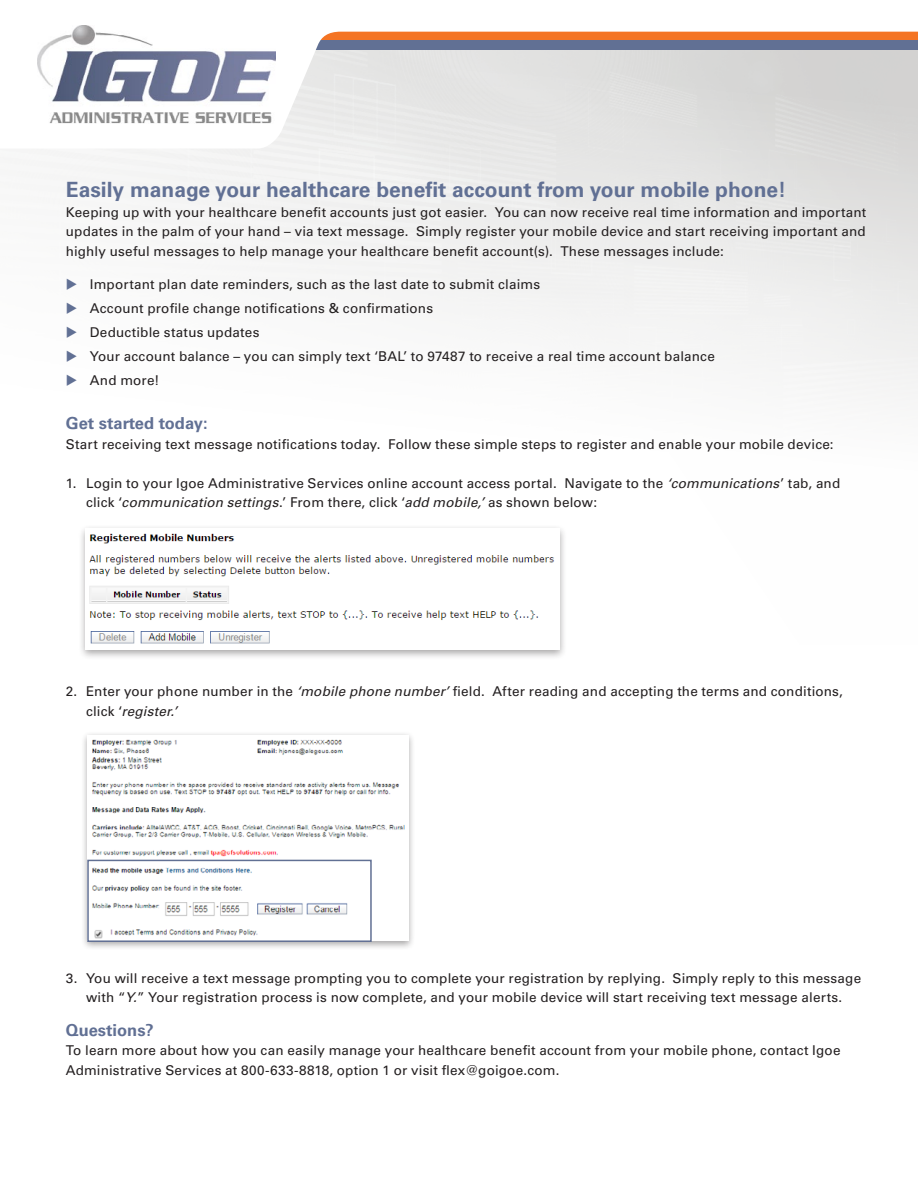
<style>
.page{position:relative;width:918px;height:1188px;background:#fff}
.page>*{position:absolute;margin:0;border:0;box-sizing:border-box;transform-origin:0 0}
.t1{font:700 21px "Univers LT Pro 65";color:#617094}
.t2{font:700 16.5px "Univers LT Pro 65";color:#617094}
.t3{font:13.5px/19.5px "Univers LT Pro 55 Roman";letter-spacing:.01em;color:#231f20}
.t4{font:italic 13.5px "Univers LT Pro 55";letter-spacing:.015em;color:#231f20}
.s1{font-family:"Univers LT Pro 55";font-style:italic}
.s2{font-family:"Univers LT Pro 55 Roman";font-style:normal}
</style>
<div class="page">
<svg style="left:77px;top:25px;width:841px;height:123px;background:#dbd5d2"></svg>
<img style="left:37px;top:26px;width:238px;height:99px">
<div style="left:81px;top:731px;width:334px;height:219px;background:#231f20;opacity:.4"></div>
<img style="left:87px;top:735px;width:322px;height:206px">
<div style="left:78px;top:524px;width:489px;height:136px;background:#231f20;opacity:.4"></div>
<img style="left:85px;top:529px;width:474px;height:120px">
<div style="left:87px;top:860px;width:285px;height:82px;border:2px solid #617094"></div>
<h1 class="t1" style="left:66px;top:178px;width:722px">Easily manage your healthcare benefit account from your mobile phone!</h1>
<p class="t3" style="left:66px;top:202px;width:802px;text-align:justify">Keeping up with your healthcare benefit accounts just got easier. You can now receive real time information and important updates in the palm of your hand – via text message. Simply register your mobile device and start receiving important and highly useful messages to help manage your healthcare benefit account(s). These messages include:</p>
<p class="t3" style="left:90px;top:272px;width:626px;line-height:24.2px">Important plan date reminders, such as the last date to submit claims<br>Account profile change notifications &amp; confirmations<br>Deductible status updates<br>Your account balance – you can simply text ‘BAL’ to 97487 to receive a real time account balance And more!</p>
<p class="t2" style="left:66px;top:414px;width:143px">Get started today:</p>
<p class="t3" style="left:66px;top:434px;width:769px">Start receiving text message notifications today. Follow these simple steps to register and enable your mobile device:</p>
<p class="t3" style="left:86px;top:473px;width:756px;text-indent:-20px">1. Login to your Igoe Administrative Services online account access portal. Navigate to the <span class="s1">‘communications</span>’ tab, and click ‘<span class="s1">communication settings</span>.’ From there, click ‘<span class="s1">add mobile,’</span> as shown below:</p>
<p class="t3" style="left:66px;top:682px;width:779px">2. Enter your phone number in the <span class="s1">‘mobile phone number’</span> field. After reading and accepting the terms and conditions,</p>
<p class="t4" style="left:86px;top:703px;width:93px"><span class="s2">click ‘</span>register.’</p>
<p class="t3" style="left:66px;top:968px;width:797px;text-align:center">3. You will receive a text message prompting you to complete your registration by replying. Simply reply to this message with “<span class="s1">Y.</span>” Your registration process is now complete, and your mobile device will start receiving text message alerts.</p>
<p class="t2" style="left:66px;top:1020px;width:90px">Questions?</p>
<p class="t3" style="left:66px;top:1041px;width:776px">To learn more about how you can easily manage your healthcare benefit account from your mobile phone, contact Igoe<br>Administrative Services at 800-633-8818, option 1 or visit flex@goigoe.com.</p>
</div>
